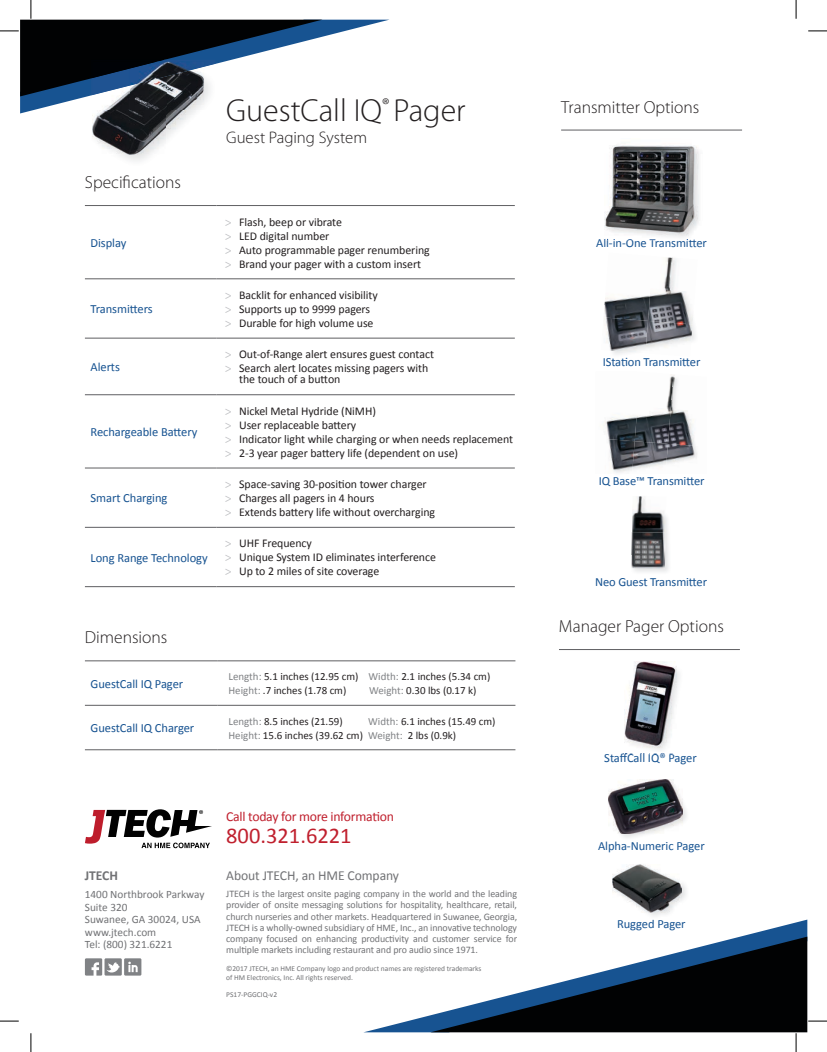
<style>
.page{position:relative;width:827px;height:1052px;background:#fff}
.page>*{position:absolute;margin:0;border:0;box-sizing:border-box;transform-origin:0 0}
.t1{font:300 32px "Myriad Pro";color:#231f20}
.t2{font:22.5px "Calibri";color:#c0202e}
.t3{font:300 17.5px "Myriad Pro";color:#231f20}
.t4{font:300 16.75px "Myriad Pro";color:#231f20}
.t5{font:13.75px "Calibri";letter-spacing:-.02em;color:#c0202e}
.t6{font:13.75px "Calibri";letter-spacing:-.005em;color:#717275}
.t7{font:700 13.75px "Calibri";letter-spacing:-.005em;color:#717275}
.t8{font:12.5px "Calibri";letter-spacing:-.005em;color:#175391}
.t9{font:11.88px/14px "Calibri";letter-spacing:-.005em;color:#231f20}
.t10{font:11.25px/12.5px "Calibri";color:#717275}
.t11{font:11px/13.8px "Calibri";color:#231f20}
.t12{font:10px/11.2px "Calibri";letter-spacing:-.005em;color:#717275;text-align:justify}
.t13{font:7.5px/8.8px "Calibri";color:#717275}
.s1{font-family:"Myriad Pro";color:#bcbdc0}
.s2{color:#808285}
</style>
<div class="page">
<svg style="left:365px;top:919px;width:442px;height:113px"></svg>
<svg style="left:430px;top:936px;width:377px;height:96px"></svg>
<svg style="left:85px;top:809px;width:127px;height:39px"></svg>
<svg style="left:85px;top:958px;width:56px;height:17px"></svg>
<hr style="left:85px;top:278px;width:132px;height:1px;background:#5f5f62">
<hr style="left:217px;top:278px;width:298px;height:1px;background:#5f5f62">
<hr style="left:85px;top:338px;width:132px;height:1px;background:#5f5f62">
<hr style="left:217px;top:338px;width:298px;height:1px;background:#5f5f62">
<hr style="left:85px;top:394px;width:132px;height:1px;background:#5f5f62">
<hr style="left:217px;top:394px;width:298px;height:1px;background:#5f5f62">
<hr style="left:85px;top:468px;width:132px;height:1px;background:#5f5f62">
<hr style="left:217px;top:468px;width:298px;height:1px;background:#5f5f62">
<hr style="left:85px;top:527px;width:132px;height:1px;background:#5f5f62">
<hr style="left:217px;top:527px;width:298px;height:1px;background:#5f5f62">
<hr style="left:85px;top:205px;width:132px;height:1px;background:#5f5f62">
<hr style="left:85px;top:586px;width:132px;height:1px;background:#5f5f62">
<hr style="left:217px;top:205px;width:298px;height:1px;background:#5f5f62">
<hr style="left:217px;top:586px;width:298px;height:1px;background:#5f5f62">
<hr style="left:561px;top:130px;width:181px;height:1px;background:#5f5f62">
<hr style="left:85px;top:660px;width:132px;height:1px;background:#5f5f62">
<hr style="left:85px;top:705px;width:132px;height:1px;background:#5f5f62">
<hr style="left:85px;top:749px;width:132px;height:1px;background:#5f5f62">
<hr style="left:217px;top:660px;width:298px;height:1px;background:#5f5f62">
<hr style="left:217px;top:705px;width:298px;height:1px;background:#5f5f62">
<hr style="left:217px;top:749px;width:298px;height:1px;background:#5f5f62">
<img style="left:611px;top:874px;width:78px;height:46px">
<img style="left:613px;top:864px;width:69px;height:49px">
<img style="left:621px;top:779px;width:66px;height:59px">
<img style="left:608px;top:780px;width:74px;height:54px">
<hr style="left:559px;top:649px;width:181px;height:1px;background:#5f5f62">
<img style="left:623px;top:671px;width:56px;height:83px">
<img style="left:624px;top:661px;width:53px;height:86px">
<img style="left:605px;top:145px;width:94px;height:95px">
<img style="left:605px;top:145px;width:6px;height:27px">
<img style="left:691px;top:145px;width:8px;height:27px">
<img style="left:93px;top:113px;width:37px;height:42px">
<img style="left:130px;top:113px;width:37px;height:42px">
<img style="left:167px;top:113px;width:30px;height:29px">
<img style="left:631px;top:496px;width:35px;height:73px">
<img style="left:660px;top:257px;width:20px;height:31px">
<img style="left:603px;top:292px;width:45px;height:25px">
<img style="left:648px;top:288px;width:47px;height:36px">
<img style="left:603px;top:317px;width:45px;height:36px">
<img style="left:645px;top:321px;width:47px;height:32px">
<img style="left:666px;top:377px;width:5px;height:29px">
<img style="left:671px;top:376px;width:6px;height:33px">
<img style="left:606px;top:415px;width:29px;height:24px">
<img style="left:635px;top:406px;width:36px;height:35px">
<img style="left:668px;top:409px;width:27px;height:35px">
<img style="left:608px;top:439px;width:27px;height:34px">
<img style="left:632px;top:441px;width:36px;height:32px">
<img style="left:665px;top:444px;width:32px;height:29px">
<svg style="left:808px;top:30px;width:19px;height:2px"></svg>
<svg style="left:0;top:1020px;width:19px;height:2px"></svg>
<svg style="left:808px;top:1020px;width:19px;height:2px"></svg>
<svg style="left:0;top:0;width:389px;height:113px"></svg>
<svg style="left:30px;top:1033px;width:2px;height:19px"></svg>
<svg style="left:795px;top:0;width:2px;height:19px"></svg>
<svg style="left:795px;top:1033px;width:2px;height:19px"></svg>
<h3 class="t3" style="left:85px;top:173px;width:98px">Specifications</h3>
<p class="t8" style="left:91px;top:235px;width:37px">Display</p>
<p class="t8" style="left:91px;top:301px;width:64px">Transmitters</p>
<p class="t8" style="left:91px;top:359px;width:31px">Alerts</p>
<p class="t8" style="left:91px;top:424px;width:108px">Rechargeable Battery</p>
<p class="t8" style="left:91px;top:490px;width:78px">Smart Charging</p>
<p class="t8" style="left:91px;top:550px;width:119px">Long Range Technology</p>
<h1 class="t1" style="left:226px;top:93px;width:241px">GuestCall IQ<sup>®</sup> Pager</h1>
<h3 class="t4" style="left:226px;top:128px;width:142px">Guest Paging System</h3>
<p class="t9" style="left:225px;top:215px;width:206px"><span class="s1">&gt;</span> Flash, beep or vibrate<br><span class="s1">&gt;</span> LED digital number<br><span class="s1">&gt;</span> Auto programmable pager renumbering <span class="s1">&gt;</span> Brand your pager with a custom insert</p>
<p class="t9" style="left:225px;top:288px;width:155px"><span class="s1">&gt;</span> Backlit for enhanced visibility <span class="s1">&gt;</span> Supports up to 9999 pagers <span class="s1">&gt;</span> Durable for high volume use</p>
<p class="t9" style="left:225px;top:347px;width:211px"><span class="s1">&gt;</span> Out-of-Range alert ensures guest contact <span class="s1">&gt;</span> Search alert locates missing pagers with</p>
<p class="t9" style="left:239px;top:373px;width:103px">the touch of a button</p>
<p class="t9" style="left:225px;top:404px;width:290px"><span class="s1">&gt;</span> Nickel Metal Hydride (NiMH)<br><span class="s1">&gt;</span> User replaceable battery<br><span class="s1">&gt;</span> Indicator light while charging or when needs replacement <span class="s1">&gt;</span> 2-3 year pager battery life (dependent on use)</p>
<p class="t9" style="left:225px;top:477px;width:212px"><span class="s1">&gt;</span> Space-saving 30-position tower charger <span class="s1">&gt;</span> Charges all pagers in 4 hours<br><span class="s1">&gt;</span> Extends battery life without overcharging</p>
<p class="t9" style="left:225px;top:536px;width:213px"><span class="s1">&gt;</span> UHF Frequency<br><span class="s1">&gt;</span> Unique System ID eliminates interference <span class="s1">&gt;</span> Up to 2 miles of site coverage</p>
<h3 class="t3" style="left:85px;top:628px;width:84px">Dimensions</h3>
<p class="t8" style="left:91px;top:676px;width:94px">GuestCall IQ Pager</p>
<p class="t11" style="left:228px;top:670px;width:263px"><span class="s2">Length:</span> 5.1 inches (12.95 cm) <span class="s2">Width:</span> 2.1 inches (5.34 cm)<br><span class="s2">Height:</span> .7 inches (1.78 cm)</p>
<p class="t11" style="left:369px;top:683px;width:109px"><span class="s2">Weight:</span> 0.30 lbs (0.17 k)</p>
<p class="t8" style="left:91px;top:720px;width:105px">GuestCall IQ Charger</p>
<p class="t11" style="left:228px;top:714px;width:116px"><span class="s2">Length:</span> 8.5 inches (21.59)</p>
<p class="t11" style="left:228px;top:714px;width:269px;text-indent:140px"><span class="s2">Width:</span> 6.1 inches (15.49 cm)<br><span class="s2">Height:</span> 15.6 inches (39.62 cm) <span class="s2">Weight:</span> 2 lbs (0.9k)</p>
<p class="t7" style="left:85px;top:867px;width:35px">JTECH</p>
<p class="t10" style="left:85px;top:888px;width:121px">1400 Northbrook Parkway<br>Suite 320<br>Suwanee, GA 30024, USA www.jtech.com<br>Tel: (800) 321.6221</p>
<p class="t5" style="left:226px;top:808px;width:169px">Call today for more information</p>
<h2 class="t2" style="left:226px;top:822px;width:127px">800.321.6221</h2>
<p class="t6" style="left:226px;top:867px;width:174px">About JTECH, an HME Company</p>
<p class="t12" style="left:226px;top:888px;width:292px">JTECH is the largest onsite paging company in the world and the leading provider of onsite messaging solutions for hospitality, healthcare, retail, church nurseries and other markets. Headquartered in Suwanee, Georgia, JTECH is a wholly-owned subsidiary of HME, Inc., an innovative technology company focused on enhancing productivity and customer service for multiple markets including restaurant and pro audio since 1971.</p>
<p class="t13" style="left:226px;top:964px;width:257px">©2017 JTECH, an HME Company logo and product names are registered trademarks of HM Electronics, Inc. All rights reserved.</p>
<p class="t13" style="left:226px;top:990px;width:52px">PS17-PGGCIQ-v2</p>
<h3 class="t3" style="left:561px;top:97px;width:140px">Transmitter Options</h3>
<p class="t8" style="left:596px;top:235px;width:112px">All-in-One Transmitter</p>
<p class="t8" style="left:603px;top:354px;width:99px">IStation Transmitter</p>
<p class="t8" style="left:599px;top:473px;width:107px">IQ Base™ Transmitter</p>
<p class="t8" style="left:595px;top:573px;width:113px">Neo Guest Transmitter</p>
<h3 class="t3" style="left:559px;top:617px;width:166px">Manager Pager Options</h3>
<p class="t8" style="left:604px;top:749px;width:94px">StaffCall IQ® Pager</p>
<p class="t8" style="left:598px;top:838px;width:108px">Alpha-Numeric Pager</p>
<p class="t8" style="left:617px;top:916px;width:70px">Rugged Pager</p>
</div>
